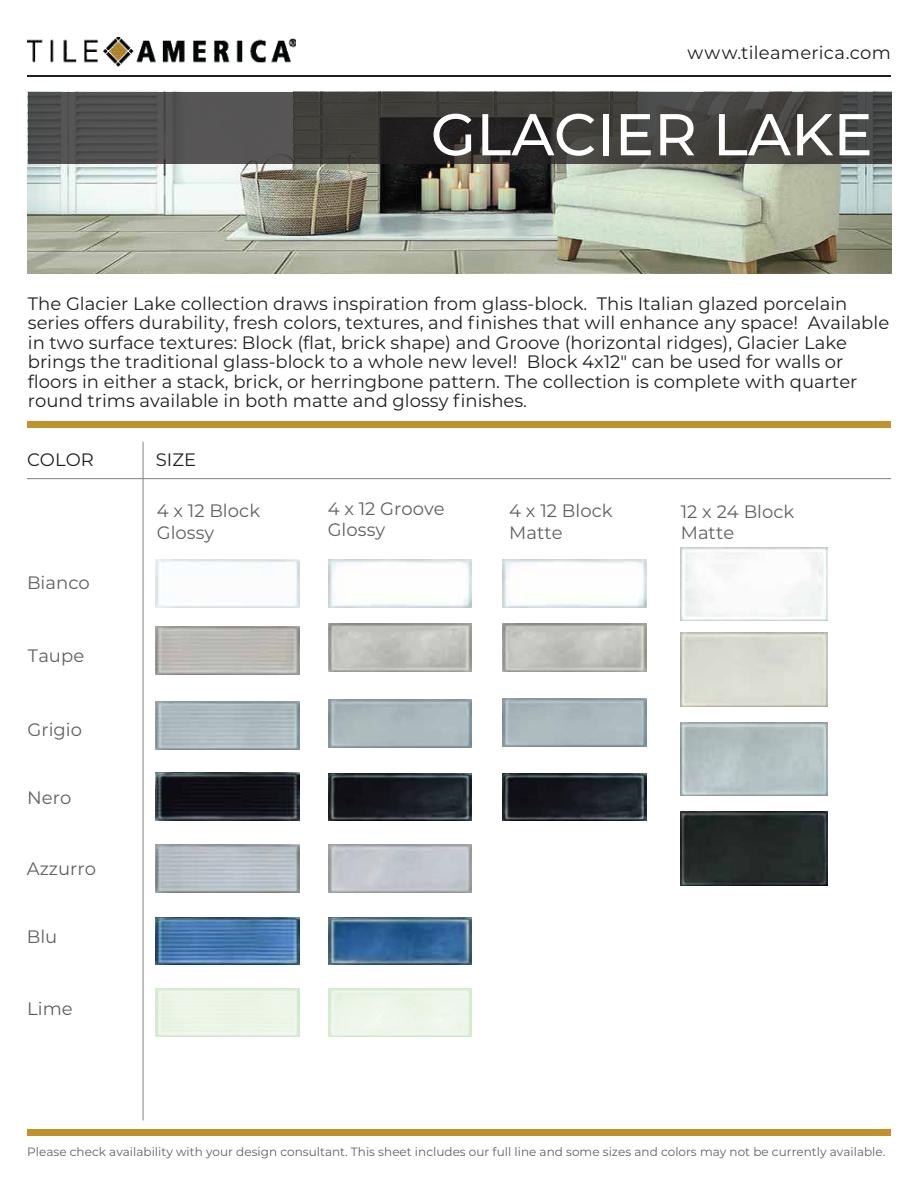
<style>
.page{position:relative;width:918px;height:1188px;background:#fff}
.page>*{position:absolute;margin:0;border:0;box-sizing:border-box;transform-origin:0 0}
.t1{font:500 58.95px "Montserrat";color:#fff}
.t2{font:18px/19.5px "Montserrat";color:#231f20}
.t3{font:18px/21.6px "Montserrat";color:#606161}
.t4{font:12px "Montserrat";color:#606161}
</style>
<div class="page">
<img style="left:27px;top:92px;width:864px;height:182px">
<hr style="left:27px;top:76px;width:864px;height:1px;background:#231f20">
<div style="left:27px;top:422px;width:864px;height:6px;background:#c1912d"></div>
<div style="left:27px;top:1129px;width:864px;height:6px;background:#c1912d"></div>
<img style="left:27px;top:37px;width:269px;height:30px">
<hr style="left:27px;top:478px;width:864px;height:1px;background:#808285">
<hr style="left:143px;top:442px;width:1px;height:678px;background:#808285">
<svg style="left:28px;top:92px;width:864px;height:72px"></svg>
<img style="left:156px;top:559px;width:143px;height:48px">
<img style="left:156px;top:626px;width:143px;height:48px">
<img style="left:156px;top:702px;width:143px;height:47px">
<img style="left:156px;top:773px;width:143px;height:47px">
<img style="left:156px;top:845px;width:143px;height:48px">
<img style="left:156px;top:917px;width:143px;height:48px">
<img style="left:156px;top:989px;width:143px;height:47px">
<img style="left:328px;top:560px;width:144px;height:47px">
<img style="left:328px;top:623px;width:144px;height:48px">
<img style="left:328px;top:700px;width:144px;height:47px">
<img style="left:328px;top:773px;width:144px;height:48px">
<img style="left:328px;top:845px;width:144px;height:48px">
<img style="left:328px;top:917px;width:144px;height:48px">
<img style="left:328px;top:989px;width:144px;height:47px">
<img style="left:503px;top:560px;width:143px;height:47px">
<img style="left:503px;top:623px;width:143px;height:48px">
<img style="left:503px;top:699px;width:143px;height:47px">
<img style="left:503px;top:773px;width:143px;height:48px">
<img style="left:680px;top:547px;width:147px;height:74px">
<img style="left:681px;top:633px;width:147px;height:73px">
<img style="left:681px;top:722px;width:147px;height:74px">
<img style="left:681px;top:812px;width:147px;height:73px">
<p class="t2" style="left:688px;top:42px;width:205px">www.tileamerica.com</p>
<h1 class="t1" style="left:431px;top:93px;width:444px">GLACIER LAKE</h1>
<p class="t2" style="left:28px;top:293px;width:863px">The Glacier Lake collection draws inspiration from glass-block. This Italian glazed porcelain series offers durability, fresh colors, textures, and finishes that will enhance any space! Available in two surface textures: Block (flat, brick shape) and Groove (horizontal ridges), Glacier Lake brings the traditional glass-block to a whole new level! Block 4x12" can be used for walls or floors in either a stack, brick, or herringbone pattern. The collection is complete with quarter round trims available in both matte and glossy finishes.</p>
<p class="t2" style="left:27px;top:449px;width:68px">COLOR</p>
<p class="t2" style="left:156px;top:449px;width:42px">SIZE</p>
<p class="t3" style="left:27px;top:572px;width:64px">Bianco</p>
<p class="t3" style="left:28px;top:644px;width:58px">Taupe</p>
<p class="t3" style="left:27px;top:719px;width:56px">Grigio</p>
<p class="t3" style="left:27px;top:786px;width:46px">Nero</p>
<p class="t3" style="left:27px;top:857px;width:71px">Azzurro</p>
<p class="t3" style="left:27px;top:925px;width:32px">Blu</p>
<p class="t3" style="left:27px;top:997px;width:47px">Lime</p>
<p class="t3" style="left:157px;top:499px;width:105px">4 x 12 Block<br>Glossy</p>
<p class="t3" style="left:328px;top:497px;width:119px">4 x 12 Groove<br>Glossy</p>
<p class="t3" style="left:509px;top:499px;width:105px">4 x 12 Block<br>Matte</p>
<p class="t3" style="left:681px;top:500px;width:115px">12 x 24 Block<br>Matte</p>
<p class="t4" style="left:27px;top:1143px;width:860px">Please check availability with your design consultant. This sheet includes our full line and some sizes and colors may not be currently available.</p>
</div>
